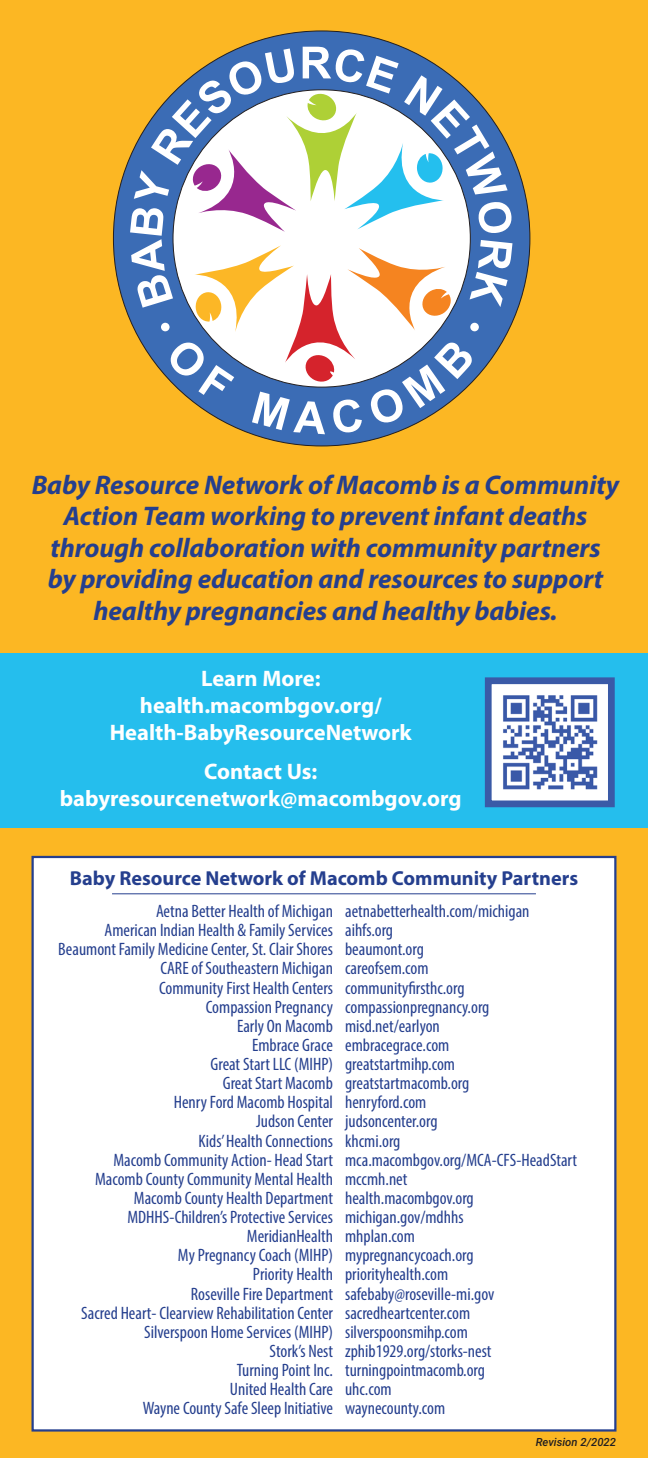
<style>
.page{position:relative;width:648px;height:1458px;background:#fcb723}
.page>*{position:absolute;margin:0;border:0;box-sizing:border-box;transform-origin:0 0}
.t1{font:italic 700 27px/31.5px "Myriad Pro";letter-spacing:-.005em;color:#253f8e;text-align:center}
.t2{font:700 22.5px/27px "Myriad Pro";color:#fff;text-align:center}
.t3{font:700 20.25px "Myriad Pro";color:#253f8e}
.t4{font:condensed 18px/19.1px "Myriad Pro";color:#253f8e}
.t5{font:italic 500 11.25px "Roboto";color:#231f20}
</style>
<div class="page">
<div style="left:113px;top:31px;width:417px;height:415px;background:#3b6cb5;border-radius:50%"></div>
<svg style="left:171px;top:308px;width:301px;height:126px"></svg>
<svg style="left:130px;top:47px;width:382px;height:261px"></svg>
<div style="left:161px;top:323px;width:9px;height:8px;background:#fff;border-radius:50%"></div>
<div style="left:470px;top:323px;width:9px;height:8px;background:#fff;border-radius:50%"></div>
<div style="left:32px;top:856px;width:584px;height:576px;background:#fff;border:2px solid #253f8e"></div>
<hr style="left:112px;top:893px;width:424px;height:1px;background:#253f8e">
<div style="left:0;top:653px;width:648px;height:175px;background:#25beed"></div>
<img style="left:493px;top:685px;width:114px;height:114px">
<div style="left:485px;top:677px;width:130px;height:130px;border:7px solid #3a5aa7"></div>
<p class="t1" style="left:32px;top:468px;width:589px">Baby Resource Network of Macomb is a Community Action Team working to prevent infant deaths through collaboration with community partners<br>by providing education and resources to support healthy pregnancies and healthy babies.</p>
<p class="t2" style="left:201px;top:665px;width:121px">Learn More:</p>
<p class="t2" style="left:110px;top:692px;width:303px">health.macombgov.org/<br>Health-BabyResourceNetwork</p>
<p class="t2" style="left:204px;top:757px;width:115px">Contact Us:</p>
<p class="t2" style="left:60px;top:784px;width:403px">babyresourcenetwork@macombgov.org</p>
<p class="t3" style="left:70px;top:865px;width:510px">Baby Resource Network of Macomb Community Partners</p>
<p class="t4" style="left:156px;top:901px;width:178px">Aetna Better Health of Michigan</p>
<p class="t4" style="left:105px;top:920px;width:230px">American Indian Health &amp; Family Services</p>
<p class="t4" style="left:58px;top:940px;width:276px">Beaumont Family Medicine Center, St. Clair Shores</p>
<p class="t4" style="left:160px;top:959px;width:174px">CARE of Southeastern Michigan</p>
<p class="t4" style="left:159px;top:978px;width:175px">Community First Health Centers</p>
<p class="t4" style="left:206px;top:997px;width:129px">Compassion Pregnancy</p>
<p class="t4" style="left:237px;top:1016px;width:97px">Early On Macomb</p>
<p class="t4" style="left:252px;top:1035px;width:82px">Embrace Grace</p>
<p class="t4" style="left:211px;top:1054px;width:124px">Great Start LLC (MIHP)</p>
<p class="t4" style="left:223px;top:1073px;width:112px">Great Start Macomb</p>
<p class="t4" style="left:174px;top:1093px;width:161px">Henry Ford Macomb Hospital</p>
<p class="t4" style="left:256px;top:1112px;width:78px">Judson Center</p>
<p class="t4" style="left:199px;top:1131px;width:136px">Kids’ Health Connections</p>
<p class="t4" style="left:113px;top:1150px;width:221px">Macomb Community Action- Head Start</p>
<p class="t4" style="left:95px;top:1169px;width:239px">Macomb County Community Mental Health</p>
<p class="t4" style="left:134px;top:1188px;width:201px">Macomb County Health Department</p>
<p class="t4" style="left:127px;top:1207px;width:207px">MDHHS-Children’s Protective Services</p>
<p class="t4" style="left:247px;top:1226px;width:88px">MeridianHealth</p>
<p class="t4" style="left:178px;top:1246px;width:157px">My Pregnancy Coach (MIHP)</p>
<p class="t4" style="left:253px;top:1265px;width:82px">Priority Health</p>
<p class="t4" style="left:191px;top:1284px;width:144px">Roseville Fire Department</p>
<p class="t4" style="left:81px;top:1303px;width:253px">Sacred Heart- Clearview Rehabilitation Center</p>
<p class="t4" style="left:144px;top:1322px;width:190px">Silverspoon Home Services (MIHP)</p>
<p class="t4" style="left:270px;top:1341px;width:65px">Stork’s Nest</p>
<p class="t4" style="left:237px;top:1360px;width:98px">Turning Point Inc.</p>
<p class="t4" style="left:230px;top:1379px;width:105px">United Health Care</p>
<p class="t4" style="left:143px;top:1399px;width:192px">Wayne County Safe Sleep Initiative</p>
<p class="t4" style="left:345px;top:901px;width:186px">aetnabetterhealth.com/michigan</p>
<p class="t4" style="left:345px;top:920px;width:50px">aihfs.org</p>
<p class="t4" style="left:345px;top:940px;width:80px">beaumont.org</p>
<p class="t4" style="left:345px;top:959px;width:85px">careofsem.com</p>
<p class="t4" style="left:345px;top:978px;width:121px">communityfirsthc.org</p>
<p class="t4" style="left:345px;top:997px;width:146px">compassionpregnancy.org</p>
<p class="t4" style="left:345px;top:1016px;width:96px">misd.net/earlyon</p>
<p class="t4" style="left:345px;top:1035px;width:106px">embracegrace.com</p>
<p class="t4" style="left:345px;top:1054px;width:111px">greatstartmihp.com</p>
<p class="t4" style="left:345px;top:1073px;width:126px">greatstartmacomb.org</p>
<p class="t4" style="left:345px;top:1093px;width:83px">henryford.com</p>
<p class="t4" style="left:345px;top:1112px;width:94px">judsoncenter.org</p>
<p class="t4" style="left:345px;top:1131px;width:57px">khcmi.org</p>
<p class="t4" style="left:345px;top:1150px;width:233px">mca.macombgov.org/MCA-CFS-HeadStart</p>
<p class="t4" style="left:345px;top:1169px;width:64px">mccmh.net</p>
<p class="t4" style="left:345px;top:1188px;width:130px">health.macombgov.org</p>
<p class="t4" style="left:345px;top:1207px;width:120px">michigan.gov/mdhhs</p>
<p class="t4" style="left:345px;top:1226px;width:71px">mhplan.com</p>
<p class="t4" style="left:345px;top:1246px;width:130px">mypregnancycoach.org</p>
<p class="t4" style="left:345px;top:1265px;width:105px">priorityhealth.com</p>
<p class="t4" style="left:345px;top:1284px;width:151px">safebaby@roseville-mi.gov</p>
<p class="t4" style="left:345px;top:1303px;width:127px">sacredheartcenter.com</p>
<p class="t4" style="left:345px;top:1322px;width:124px">silverspoonsmihp.com</p>
<p class="t4" style="left:345px;top:1341px;width:148px">zphib1929.org/storks-nest turningpointmacomb.org</p>
<p class="t4" style="left:345px;top:1379px;width:48px">uhc.com</p>
<p class="t4" style="left:345px;top:1399px;width:102px">waynecounty.com</p>
<p class="t5" style="left:536px;top:1434px;width:82px">Revision 2/2022</p>
</div>
